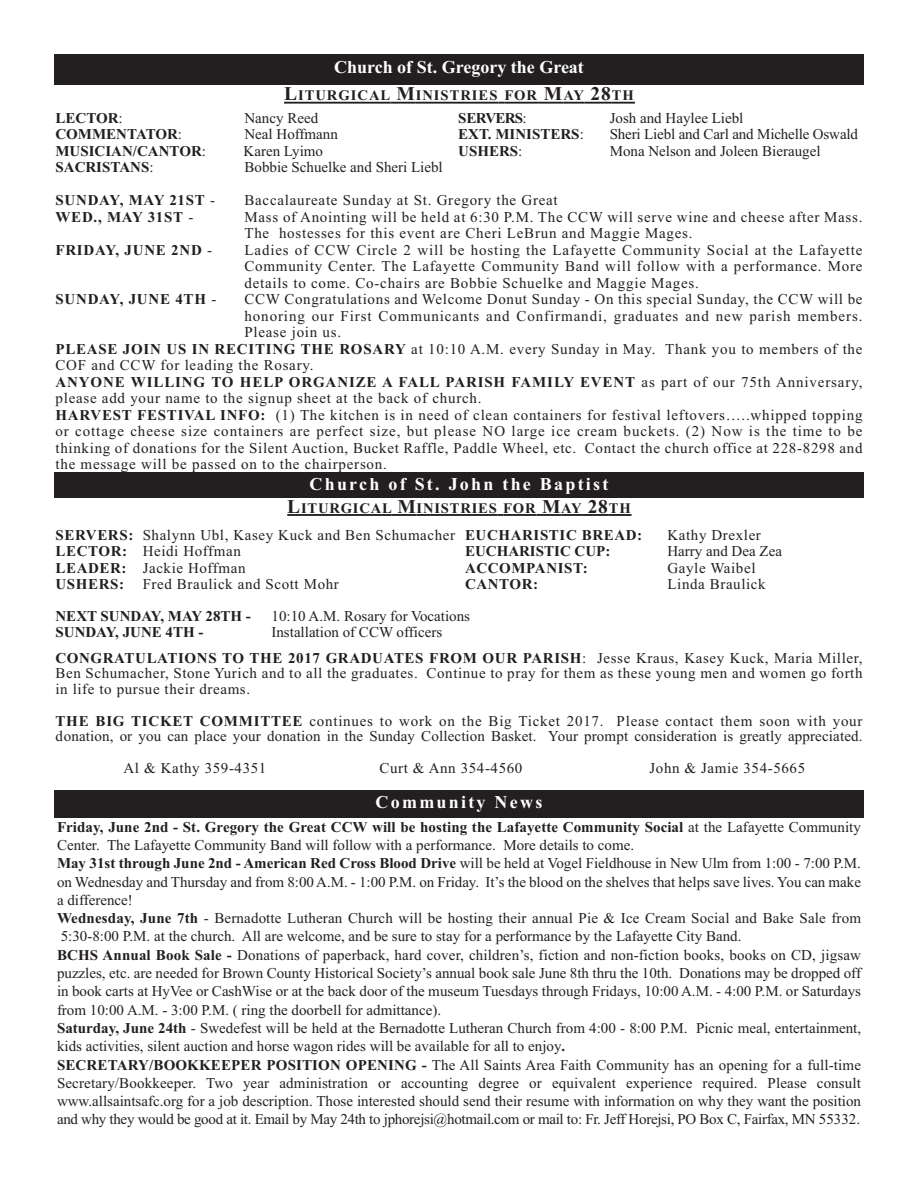
<style>
.page{position:relative;width:918px;height:1188px;background:#fff}
.page>*{position:absolute;margin:0;border:0;box-sizing:border-box;transform-origin:0 0}
.t1{font:700 18px "Times New Roman";letter-spacing:.125em;color:#fff}
.t2{font:700 18px "Times New Roman";color:#fff}
.t3{font:15px/18.3px "Times New Roman";letter-spacing:.01em;color:#231f20}
.t4{font:15px/16.5px "Times New Roman";letter-spacing:.05em;color:#231f20}
.t5{font:15px/15.8px "Times New Roman";letter-spacing:.04em;color:#231f20}
.t6{font:15px "Times New Roman";letter-spacing:.045em;color:#231f20}
.t7{font:15px "Times New Roman";letter-spacing:.06em;color:#231f20}
.t8{font:700 15px "Times New Roman";color:#231f20}
.t9{font:700 15px "Times New Roman";letter-spacing:.06em;color:#231f20}
.t10{font:700 15px "Times New Roman";letter-spacing:.05em;color:#231f20}
.t11{font:15px "Times New Roman";letter-spacing:-.01em;color:#231f20}
.t12{font:700 15px "Times New Roman";letter-spacing:.04em;color:#231f20}
.t13{font:700 15px "Times New Roman";letter-spacing:-.05em;color:#231f20}
.t14{font:700 14.7px "Times New Roman";letter-spacing:.055em;color:#231f20}
.s1{font-size:19.5px}
.s2{font-weight:400}
.s3{font-weight:700}
</style>
<div class="page">
<svg style="left:284px;top:102px;width:14px;height:2px"></svg>
<hr style="left:298px;top:102px;width:93px;height:2px;background:#231f20">
<hr style="left:391px;top:102px;width:25px;height:2px;background:#231f20">
<hr style="left:416px;top:102px;width:82px;height:2px;background:#231f20">
<svg style="left:498px;top:102px;width:6px;height:2px"></svg>
<hr style="left:504px;top:102px;width:34px;height:2px;background:#231f20">
<hr style="left:538px;top:102px;width:25px;height:2px;background:#231f20">
<hr style="left:563px;top:102px;width:22px;height:2px;background:#231f20">
<hr style="left:585px;top:102px;width:27px;height:2px;background:#231f20">
<hr style="left:612px;top:102px;width:23px;height:2px;background:#231f20">
<div style="left:54px;top:790px;width:810px;height:28px;background:#231f20"></div>
<div style="left:54px;top:54px;width:810px;height:30px;background:#231f20"></div>
<svg style="left:287px;top:514px;width:14px;height:2px"></svg>
<hr style="left:301px;top:514px;width:91px;height:2px;background:#231f20">
<hr style="left:392px;top:514px;width:25px;height:2px;background:#231f20">
<hr style="left:417px;top:514px;width:81px;height:2px;background:#231f20">
<hr style="left:503px;top:514px;width:33px;height:2px;background:#231f20">
<hr style="left:536px;top:514px;width:25px;height:2px;background:#231f20">
<hr style="left:561px;top:514px;width:21px;height:2px;background:#231f20">
<hr style="left:582px;top:514px;width:27px;height:2px;background:#231f20">
<hr style="left:609px;top:514px;width:23px;height:2px;background:#231f20">
<div style="left:54px;top:473px;width:810px;height:25px;background:#231f20"></div>
<p class="t2" style="left:334px;top:61px;width:251px">Church of St. Gregory the Great</p>
<p class="t14" style="left:284px;top:91px;width:351px"><span class="s1">L</span>ITURGICAL <span class="s1">M</span>INISTRIES FOR <span class="s1">M</span>AY <span class="s1">28</span>TH</p>
<p class="t8" style="left:56px;top:113px;width:69px">LECTOR<span class="s2">:</span></p>
<p class="t3" style="left:245px;top:110px;width:75px">Nancy Reed</p>
<p class="t13" style="left:458px;top:113px;width:70px">SERVERS<span class="s2">:</span></p>
<p class="t3" style="left:610px;top:110px;width:135px">Josh and Haylee Liebl</p>
<p class="t8" style="left:55px;top:129px;width:128px">COMMENTATOR<span class="s2">:</span></p>
<p class="t3" style="left:245px;top:127px;width:95px">Neal Hoffmann</p>
<p class="t8" style="left:458px;top:129px;width:127px">EXT. MINISTERS<span class="s2">:</span></p>
<p class="t11" style="left:610px;top:129px;width:250px">Sheri Liebl and Carl and Michelle Oswald</p>
<p class="t8" style="left:56px;top:146px;width:152px">MUSICIAN/CANTOR<span class="s2">:</span></p>
<p class="t3" style="left:244px;top:143px;width:81px">Karen Lyimo</p>
<p class="t8" style="left:458px;top:146px;width:66px">USHERS<span class="s2">:</span></p>
<p class="t3" style="left:610px;top:143px;width:212px">Mona Nelson and Joleen Bieraugel</p>
<p class="t8" style="left:56px;top:162px;width:100px">SACRISTANS<span class="s2">:</span></p>
<p class="t3" style="left:245px;top:160px;width:200px">Bobbie Schuelke and Sheri Liebl</p>
<p class="t10" style="left:56px;top:195px;width:161px">SUNDAY, MAY 21ST <span class="s2">-</span></p>
<p class="t4" style="left:244px;top:194px;width:315px">Baccalaureate Sunday at St. Gregory the Great</p>
<p class="t10" style="left:56px;top:212px;width:140px">WED., MAY 31ST <span class="s2">-</span></p>
<p class="t4" style="left:244px;top:210px;width:620px">Mass of Anointing will be held at 6:30 P.M. The CCW will serve wine and cheese after Mass.<br>The hostesses for this event are Cheri LeBrun and Maggie Mages.</p>
<p class="t10" style="left:56px;top:245px;width:158px">FRIDAY, JUNE 2ND <span class="s2">-</span></p>
<p class="t3" style="left:245px;top:243px;width:620px;line-height:16.5px;text-align:justify">Ladies of CCW Circle 2 will be hosting the Lafayette Community Social at the Lafayette Community Center. The Lafayette Community Band will follow with a performance. More details to come. Co-chairs are Bobbie Schuelke and Maggie Mages.</p>
<p class="t10" style="left:56px;top:294px;width:162px">SUNDAY, JUNE 4TH <span class="s2">-</span></p>
<p class="t6" style="left:244px;top:294px;width:620px">CCW Congratulations and Welcome Donut Sunday - On this special Sunday, the CCW will be</p>
<p class="t7" style="left:245px;top:310px;width:620px">honoring our First Communicants and Confirmandi, graduates and new parish members.</p>
<p class="t4" style="left:245px;top:326px;width:98px">Please join us.</p>
<p class="t4" style="left:56px;top:342px;width:809px"><span class="s3">PLEASE JOIN US IN RECITING THE ROSARY</span> at 10:10 A.M. every Sunday in May. Thank you to members of the</p>
<p class="t4" style="left:56px;top:359px;width:259px">COF and CCW for leading the Rosary.</p>
<p class="t9" style="left:56px;top:377px;width:809px">ANYONE WILLING TO HELP ORGANIZE A FALL PARISH FAMILY EVENT <span class="s2">as part of our 75th Anniversary,</span></p>
<p class="t4" style="left:56px;top:392px;width:427px">please add your name to the signup sheet at the back of church.</p>
<p class="t4" style="left:56px;top:408px;width:809px"><span class="s3">HARVEST FESTIVAL INFO:</span> (1) The kitchen is in need of clean containers for festival leftovers…..whipped topping</p>
<p class="t7" style="left:56px;top:426px;width:809px">or cottage cheese size containers are perfect size, but please NO large ice cream buckets. (2) Now is the time to be</p>
<p class="t6" style="left:56px;top:442px;width:809px">thinking of donations for the Silent Auction, Bucket Raffle, Paddle Wheel, etc. Contact the church office at 228-8298 and</p>
<p class="t4" style="left:56px;top:458px;width:333px">the message will be passed on to the chairperson.</p>
<p class="t1" style="left:310px;top:478px;width:300px">Church of St. John the Baptist</p>
<p class="t14" style="left:287px;top:503px;width:345px"><span class="s1">L</span>ITURGICAL <span class="s1">M</span>INISTRIES FOR <span class="s1">M</span>AY <span class="s1">28</span>TH</p>
<p class="t5" style="left:56px;top:528px;width:588px"><span class="s3">SERVERS:</span> Shalynn Ubl, Kasey Kuck and Ben Schumacher <span class="s3">EUCHARISTIC BREAD:</span></p>
<p class="t5" style="left:668px;top:528px;width:95px">Kathy Drexler</p>
<p class="t5" style="left:56px;top:545px;width:187px"><span class="s3">LECTOR:</span> Heidi Hoffman</p>
<p class="t8" style="left:465px;top:546px;width:147px">EUCHARISTIC CUP:</p>
<p class="t3" style="left:668px;top:543px;width:116px">Harry and Dea Zea</p>
<p class="t5" style="left:56px;top:561px;width:192px"><span class="s3">LEADER:</span> Jackie Hoffman</p>
<p class="t12" style="left:465px;top:563px;width:124px">ACCOMPANIST:</p>
<p class="t5" style="left:668px;top:561px;width:90px">Gayle Waibel</p>
<p class="t5" style="left:56px;top:578px;width:285px"><span class="s3">USHERS:</span> Fred Braulick and Scott Mohr</p>
<p class="t8" style="left:465px;top:579px;width:75px">CANTOR:</p>
<p class="t5" style="left:668px;top:578px;width:100px">Linda Braulick</p>
<p class="t8" style="left:56px;top:612px;width:197px">NEXT SUNDAY, MAY 28TH -</p>
<p class="t3" style="left:272px;top:609px;width:200px">10:10 A.M. Rosary for Vocations</p>
<p class="t8" style="left:56px;top:627px;width:150px">SUNDAY, JUNE 4TH -</p>
<p class="t3" style="left:56px;top:621px;width:809px;line-height:25.5px;text-indent:216px">Installation of CCW officers<br><span class="s3">CONGRATULATIONS TO THE 2017 GRADUATES FROM OUR PARISH</span>: Jesse Kraus, Kasey Kuck, Maria Miller,</p>
<p class="t5" style="left:56px;top:667px;width:809px">Ben Schumacher, Stone Yurich and to all the graduates. Continue to pray for them as these young men and women go forth in life to pursue their dreams.</p>
<p class="t3" style="left:56px;top:714px;width:809px;line-height:15.8px"><span class="s3">THE BIG TICKET COMMITTEE</span> continues to work on the Big Ticket 2017. Please contact them soon with your donation, or you can place your donation in the Sunday Collection Basket. Your prompt consideration is greatly appreciated.</p>
<p class="t5" style="left:124px;top:761px;width:144px">Al &amp; Kathy 359-4351</p>
<p class="t5" style="left:380px;top:761px;width:144px">Curt &amp; Ann 354-4560</p>
<p class="t5" style="left:650px;top:761px;width:157px">John &amp; Jamie 354-5665</p>
<p class="t1" style="left:376px;top:797px;width:168px">Community News</p>
<p class="t3" style="left:57px;top:819px;width:806px"><span class="s3">Friday, June 2nd - St. Gregory the Great CCW will be hosting the Lafayette Community Social</span> at the Lafayette Community Center. The Lafayette Community Band will follow with a performance. More details to come.<br><span class="s3">May 31st through June 2nd - American Red Cross Blood Drive</span> will be held at Vogel Fieldhouse in New Ulm from 1:00 - 7:00 P.M. on Wednesday and Thursday and from 8:00 A.M. - 1:00 P.M. on Friday. It’s the blood on the shelves that helps save lives. You can make a difference!<br><span class="s3">Wednesday, June 7th</span> - Bernadotte Lutheran Church will be hosting their annual Pie &amp; Ice Cream Social and Bake Sale from 5:30-8:00 P.M. at the church. All are welcome, and be sure to stay for a performance by the Lafayette City Band.<br><span class="s3">BCHS Annual Book Sale -</span> Donations of paperback, hard cover, children’s, fiction and non-fiction books, books on CD, jigsaw puzzles, etc. are needed for Brown County Historical Society’s annual book sale June 8th thru the 10th. Donations may be dropped off in book carts at HyVee or CashWise or at the back door of the museum Tuesdays through Fridays, 10:00 A.M. - 4:00 P.M. or Saturdays from 10:00 A.M. - 3:00 P.M. ( ring the doorbell for admittance).<br><span class="s3">Saturday, June 24th</span> - Swedefest will be held at the Bernadotte Lutheran Church from 4:00 - 8:00 P.M. Picnic meal, entertainment, kids activities, silent auction and horse wagon rides will be available for all to enjoy<span class="s3">.<br>SECRETARY/BOOKKEEPER POSITION OPENING -</span> The All Saints Area Faith Community has an opening for a full-time Secretary/Bookkeeper. Two year administration or accounting degree or equivalent experience required. Please consult www.allsaintsafc.org for a job description. Those interested should send their resume with information on why they want the position and why they would be good at it. Email by May 24th to jphorejsi@hotmail.com or mail to: Fr. Jeff Horejsi, PO Box C, Fairfax, MN 55332.</p>
</div>
